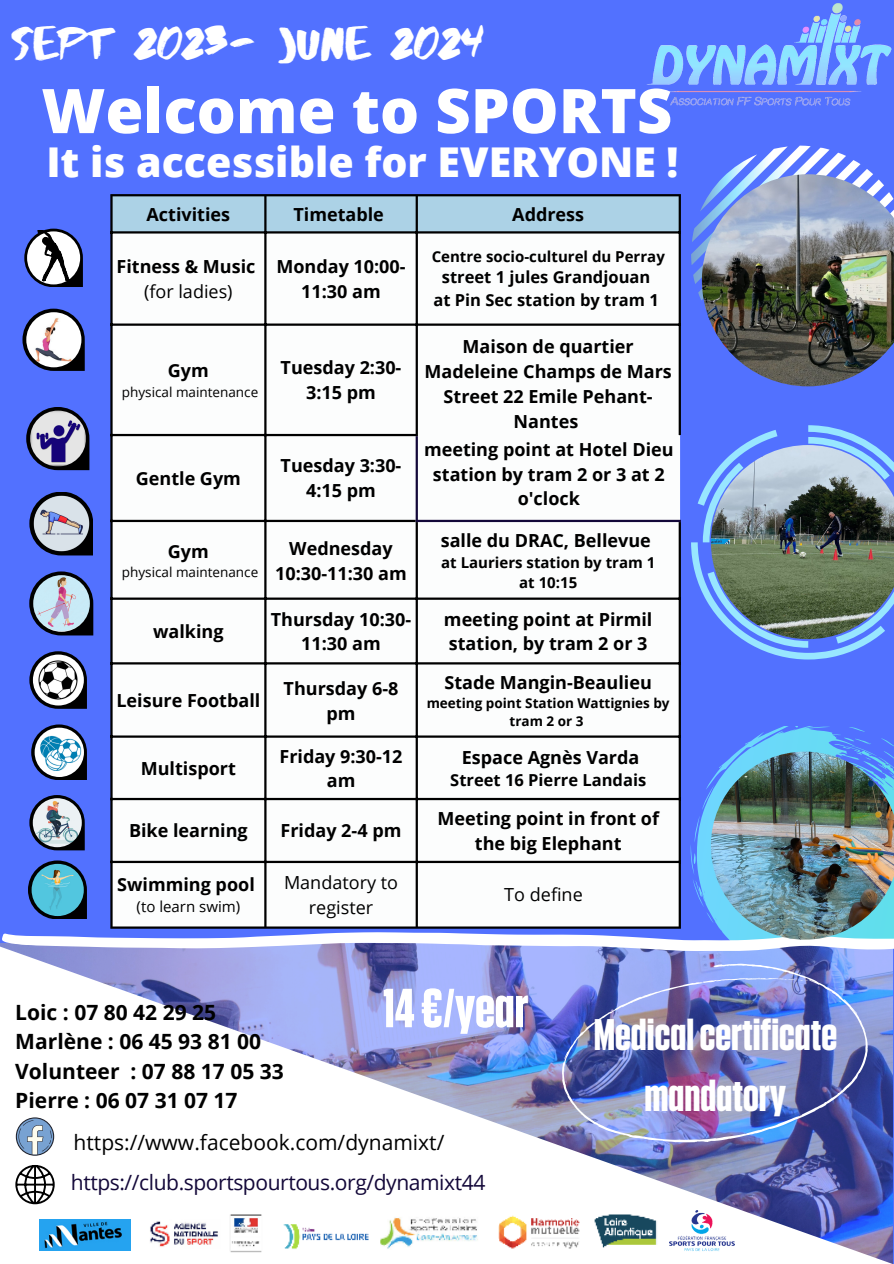
<style>
.page{position:relative;width:894px;height:1264px;background:#fff}
.page>*{position:absolute;margin:0;border:0;box-sizing:border-box;transform-origin:0 0}
.t1{font:800 61.65px "Open Sans";color:#fff}
.t2{font:54.15px "Greve 800";color:#fff}
.t3{font:48px "Abys";color:#fff}
.t4{font:43.5px/60.2px "Greve 800";color:#fff;text-align:center}
.t5{font:800 41.1px "Open Sans";color:#fff}
.t6{font:700 21px "Open Sans";color:#000}
.t7{font:21px "Open Sans";letter-spacing:-.02em;color:#130839}
.t8{font:21px "Open Sans";color:#000}
.t9{font:700 18px/24.8px "Open Sans";color:#000;text-align:center}
.t10{font:18px/24.8px "Open Sans";color:#000;text-align:center}
.t11{font:700 16.5px "Open Sans";color:#000}
.t12{font:700 15px "Open Sans";color:#000}
.t13{font:15px "Open Sans";color:#000}
.t14{font:700 13.5px/18px "Open Sans";color:#000;text-align:center}
.t15{font:13.5px "Open Sans";color:#000}
</style>
<div class="page">
<div style="left:0;top:0;width:893px;height:1263px;background:#5271ff"></div>
<svg style="left:0;top:943px;width:893px;height:320px;background:#d6d9ec"></svg>
<img style="left:147px;top:1206px;width:515px;height:50px">
<svg style="left:16px;top:1117px;width:38px;height:38px"></svg>
<svg style="left:15px;top:1164px;width:40px;height:40px;background:#a0a0a0"></svg>
<svg style="left:690px;top:726px;width:203px;height:145px"></svg>
<img style="left:555px;top:1008px;width:321px;height:156px">
<svg style="left:696px;top:1140px;width:7px;height:2px"></svg>
<svg style="left:580px;top:1111px;width:4px;height:6px"></svg>
<svg style="left:570px;top:1100px;width:4px;height:3px"></svg>
<svg style="left:572px;top:1041px;width:4px;height:4px"></svg>
<svg style="left:611px;top:1008px;width:7px;height:3px"></svg>
<svg style="left:835px;top:1090px;width:7px;height:5px"></svg>
<img style="left:669px;top:1210px;width:65px;height:46px">
<img style="left:2px;top:871px;width:891px;height:137px">
<svg style="left:691px;top:146px;width:182px;height:153px"></svg>
<img style="left:646px;top:3px;width:246px;height:103px">
<img style="left:701px;top:174px;width:192px;height:212px">
<svg style="left:691px;top:425px;width:183px;height:234px"></svg>
<img style="left:710px;top:445px;width:183px;height:194px">
<img style="left:710px;top:751px;width:183px;height:188px">
<svg style="left:22px;top:308px;width:63px;height:63px"></svg>
<img style="left:26px;top:312px;width:55px;height:55px;border-radius:50%">
<svg style="left:26px;top:407px;width:63px;height:63px"></svg>
<img style="left:30px;top:410px;width:56px;height:56px;border-radius:50%">
<svg style="left:29px;top:795px;width:56px;height:55px"></svg>
<img style="left:33px;top:798px;width:49px;height:49px;border-radius:50%">
<svg style="left:29px;top:651px;width:58px;height:57px"></svg>
<img style="left:33px;top:654px;width:51px;height:51px;border-radius:50%">
<svg style="left:28px;top:860px;width:59px;height:59px"></svg>
<img style="left:32px;top:863px;width:52px;height:53px;border-radius:50%">
<svg style="left:29px;top:571px;width:64px;height:64px"></svg>
<img style="left:33px;top:575px;width:57px;height:57px;border-radius:50%">
<div style="left:113px;top:196px;width:565px;height:35px;background:#acd2e6"></div>
<div style="left:113px;top:233px;width:567px;height:693px;background:#fcfdfd"></div>
<hr style="left:110px;top:196px;width:3px;height:730px;background:#000">
<hr style="left:264px;top:196px;width:2px;height:730px;background:#000">
<hr style="left:415px;top:196px;width:3px;height:238px;background:#000">
<hr style="left:415px;top:522px;width:3px;height:404px;background:#000">
<hr style="left:678px;top:196px;width:2px;height:239px;background:#000">
<hr style="left:678px;top:522px;width:2px;height:404px;background:#000">
<hr style="left:110px;top:194px;width:570px;height:2px;background:#000">
<hr style="left:110px;top:231px;width:570px;height:2px;background:#000">
<hr style="left:110px;top:323px;width:570px;height:3px;background:#000">
<hr style="left:110px;top:434px;width:308px;height:2px;background:#000">
<hr style="left:110px;top:520px;width:305px;height:2px;background:#000">
<hr style="left:110px;top:597px;width:570px;height:3px;background:#000">
<hr style="left:110px;top:662px;width:570px;height:2px;background:#000">
<hr style="left:110px;top:735px;width:570px;height:2px;background:#000">
<hr style="left:110px;top:798px;width:570px;height:2px;background:#000">
<hr style="left:110px;top:860px;width:570px;height:3px;background:#000">
<hr style="left:110px;top:926px;width:570px;height:2px;background:#000">
<hr style="left:415px;top:436px;width:3px;height:84px;background:#130839">
<hr style="left:415px;top:520px;width:265px;height:2px;background:#130839">
<img style="left:39px;top:1218px;width:91px;height:32px">
<svg style="left:29px;top:492px;width:64px;height:63px"></svg>
<img style="left:33px;top:495px;width:57px;height:57px;border-radius:50%">
<svg style="left:31px;top:724px;width:56px;height:56px"></svg>
<img style="left:35px;top:727px;width:49px;height:50px;border-radius:50%">
<svg style="left:24px;top:229px;width:59px;height:58px;background:#8d92a9"></svg>
<p class="t3" style="left:11px;top:13px;width:474px">SEPT 2023- JUNE 2024</p>
<p class="t1" style="left:41px;top:67px;width:632px">Welcome to SPORTS</p>
<p class="t5" style="left:46px;top:133px;width:633px">It is accessible for EVERYONE !</p>
<p class="t9" style="left:146px;top:202px;width:85px">Activities</p>
<p class="t9" style="left:293px;top:202px;width:92px">Timetable</p>
<p class="t9" style="left:512px;top:202px;width:73px">Address</p>
<p class="t9" style="left:116px;top:253px;width:140px">Fitness &amp; Music</p>
<p class="t10" style="left:144px;top:278px;width:90px">(for ladies)</p>
<p class="t12" style="left:431px;top:246px;width:235px">Centre socio-culturel du Perray</p>
<p class="t11" style="left:442px;top:265px;width:210px">street 1 jules Grandjouan</p>
<p class="t11" style="left:433px;top:288px;width:227px">at Pin Sec station by tram 1</p>
<p class="t9" style="left:276px;top:253px;width:131px">Monday 10:00-<br>11:30 am</p>
<p class="t9" style="left:168px;top:358px;width:42px">Gym</p>
<p class="t15" style="left:122px;top:382px;width:138px">physical maintenance</p>
<p class="t9" style="left:136px;top:465px;width:107px">Gentle Gym</p>
<p class="t9" style="left:168px;top:538px;width:42px">Gym</p>
<p class="t15" style="left:122px;top:562px;width:138px">physical maintenance</p>
<p class="t9" style="left:153px;top:618px;width:72px">walking</p>
<p class="t9" style="left:116px;top:688px;width:145px">Leisure Football</p>
<p class="t9" style="left:141px;top:755px;width:97px">Multisport</p>
<p class="t9" style="left:280px;top:355px;width:122px">Tuesday 2:30-<br>3:15 pm</p>
<p class="t9" style="left:280px;top:453px;width:122px">Tuesday 3:30-<br>4:15 pm</p>
<p class="t9" style="left:424px;top:334px;width:249px">Maison de quartier<br>Madeleine Champs de Mars</p>
<p class="t9" style="left:443px;top:383px;width:210px">Street 22 Emile Pehant-<br>Nantes</p>
<p class="t9" style="left:424px;top:436px;width:251px">meeting point at Hotel Dieu station by tram 2 or 3 at 2 o'clock</p>
<p class="t9" style="left:275px;top:535px;width:133px">Wednesday<br>10:30-11:30 am</p>
<p class="t9" style="left:440px;top:527px;width:212px">salle du DRAC, Bellevue</p>
<p class="t12" style="left:441px;top:552px;width:216px">at Lauriers station by tram 1</p>
<p class="t12" style="left:519px;top:572px;width:60px">at 10:15</p>
<p class="t9" style="left:271px;top:606px;width:142px">Thursday 10:30-<br>11:30 am</p>
<p class="t9" style="left:444px;top:606px;width:210px;text-align:left">meeting point at Pirmil station, by tram 2 or 3</p>
<p class="t9" style="left:283px;top:675px;width:116px">Thursday 6-8 pm</p>
<p class="t9" style="left:444px;top:669px;width:209px">Stade Mangin-Beaulieu</p>
<p class="t14" style="left:426px;top:694px;width:244px">meeting point Station Wattignies by tram 2 or 3</p>
<p class="t9" style="left:279px;top:743px;width:124px">Friday 9:30-12 am</p>
<p class="t9" style="left:461px;top:744px;width:179px">Espace Agnès Varda</p>
<p class="t11" style="left:450px;top:768px;width:197px">Street 16 Pierre Landais</p>
<p class="t9" style="left:129px;top:818px;width:120px">Bike learning</p>
<p class="t9" style="left:280px;top:818px;width:122px">Friday 2-4 pm</p>
<p class="t9" style="left:117px;top:871px;width:139px">Swimming pool</p>
<p class="t13" style="left:137px;top:896px;width:105px">(to learn swim)</p>
<p class="t10" style="left:284px;top:869px;width:115px">Mandatory to register</p>
<p class="t9" style="left:437px;top:805px;width:223px">Meeting point in front of the big Elephant</p>
<p class="t10" style="left:504px;top:882px;width:80px">To define</p>
<p class="t6" style="left:15px;top:997px;width:202px">Loic : 07 80 42 29 25</p>
<p class="t6" style="left:15px;top:1026px;width:247px">Marlène : 06 45 93 81 00</p>
<p class="t6" style="left:15px;top:1056px;width:270px">Volunteer : 07 88 17 05 33</p>
<p class="t6" style="left:15px;top:1085px;width:224px">Pierre : 06 07 31 07 17</p>
<p class="t2" style="left:383px;top:981px;width:147px">14€/year</p>
<p class="t8" style="left:74px;top:1127px;width:372px">https://www.facebook.com/dynamixt/</p>
<p class="t7" style="left:71px;top:1167px;width:416px">https://club.sportspourtous.org/dynamixt44</p>
<p class="t4" style="left:593px;top:1004px;width:245px">Medicalcertificate mandatory</p>
</div>
